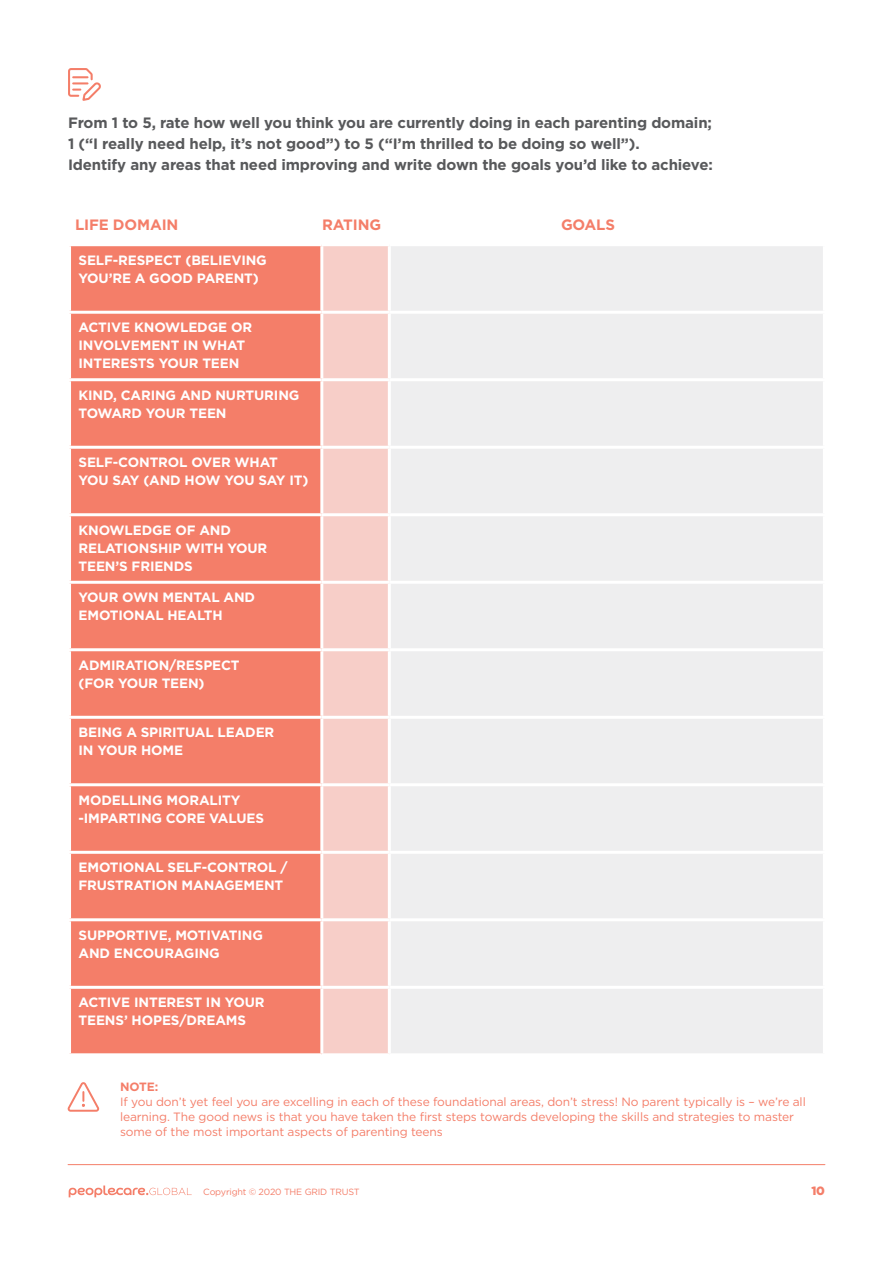
<style>
.page{position:relative;width:893px;height:1263px;background:#fff}
.page>*{position:absolute;margin:0;border:0;box-sizing:border-box;transform-origin:0 0}
.t1{font:700 15px/21px "Gotham";letter-spacing:-.01em;color:#58595b}
.t2{font:700 15px "Gotham";letter-spacing:-.01em;color:#f47e69}
.t3{font:700 13.5px/18px "Gotham";letter-spacing:-.01em;color:#fff}
.t4{font:12px/15px "Gotham";letter-spacing:-.01em;color:#f47e69}
.t5{font:700 12px "Gotham";color:#f47e69}
.t6{font:900 12px "Gotham";color:#f47e69}
.t7{font:9px "Gotham";letter-spacing:-.02em;color:#f47e69}
</style>
<div class="page">
<svg style="left:68px;top:68px;width:33px;height:33px"></svg>
<div style="left:71px;top:246px;width:249px;height:807px;background:#f47e69"></div>
<div style="left:323px;top:246px;width:65px;height:807px;background:#f7cec8"></div>
<div style="left:391px;top:246px;width:432px;height:807px;background:#eeeeef"></div>
<hr style="left:68px;top:311px;width:254px;height:3px;background:#fff">
<hr style="left:322px;top:311px;width:67px;height:3px;background:#fff">
<hr style="left:389px;top:311px;width:437px;height:3px;background:#fff">
<hr style="left:68px;top:378px;width:254px;height:3px;background:#fff">
<hr style="left:322px;top:378px;width:67px;height:3px;background:#fff">
<hr style="left:389px;top:378px;width:437px;height:3px;background:#fff">
<hr style="left:68px;top:446px;width:254px;height:3px;background:#fff">
<hr style="left:322px;top:446px;width:67px;height:3px;background:#fff">
<hr style="left:389px;top:446px;width:437px;height:3px;background:#fff">
<hr style="left:68px;top:513px;width:254px;height:3px;background:#fff">
<hr style="left:322px;top:513px;width:67px;height:3px;background:#fff">
<hr style="left:389px;top:513px;width:437px;height:3px;background:#fff">
<hr style="left:68px;top:581px;width:254px;height:3px;background:#fff">
<hr style="left:322px;top:581px;width:67px;height:3px;background:#fff">
<hr style="left:389px;top:581px;width:437px;height:3px;background:#fff">
<hr style="left:68px;top:648px;width:254px;height:3px;background:#fff">
<hr style="left:322px;top:648px;width:67px;height:3px;background:#fff">
<hr style="left:389px;top:648px;width:437px;height:3px;background:#fff">
<hr style="left:68px;top:716px;width:254px;height:3px;background:#fff">
<hr style="left:322px;top:716px;width:67px;height:3px;background:#fff">
<hr style="left:389px;top:716px;width:437px;height:3px;background:#fff">
<hr style="left:68px;top:783px;width:254px;height:3px;background:#fff">
<hr style="left:322px;top:783px;width:67px;height:3px;background:#fff">
<hr style="left:389px;top:783px;width:437px;height:3px;background:#fff">
<hr style="left:68px;top:851px;width:254px;height:3px;background:#fff">
<hr style="left:322px;top:851px;width:67px;height:3px;background:#fff">
<hr style="left:389px;top:851px;width:437px;height:3px;background:#fff">
<hr style="left:68px;top:918px;width:254px;height:3px;background:#fff">
<hr style="left:322px;top:918px;width:67px;height:3px;background:#fff">
<hr style="left:389px;top:918px;width:437px;height:3px;background:#fff">
<hr style="left:68px;top:986px;width:254px;height:3px;background:#fff">
<hr style="left:322px;top:986px;width:67px;height:3px;background:#fff">
<hr style="left:389px;top:986px;width:437px;height:3px;background:#fff">
<svg style="left:68px;top:1082px;width:31px;height:30px"></svg>
<hr style="left:68px;top:1164px;width:757px;height:1px;background:#f47e69">
<svg style="left:69px;top:1185px;width:123px;height:12px"></svg>
<p class="t1" style="left:68px;top:112px;width:646px">From 1 to 5, rate how well you think you are currently doing in each parenting domain;<br>1 (“I really need help, it’s not good”) to 5 (“I’m thrilled to be doing so well”).<br>Identify any areas that need improving and write down the goals you’d like to achieve:</p>
<p class="t2" style="left:75px;top:215px;width:105px">LIFE DOMAIN</p>
<p class="t2" style="left:322px;top:215px;width:60px">RATING</p>
<p class="t2" style="left:561px;top:215px;width:55px">GOALS</p>
<p class="t3" style="left:79px;top:251px;width:190px">SELF-RESPECT (BELIEVING<br>YOU’RE A GOOD PARENT)</p>
<p class="t3" style="left:79px;top:318px;width:175px">ACTIVE KNOWLEDGE OR<br>INVOLVEMENT IN WHAT<br>INTERESTS YOUR TEEN</p>
<p class="t3" style="left:79px;top:386px;width:222px">KIND, CARING AND NURTURING<br>TOWARD YOUR TEEN</p>
<p class="t3" style="left:79px;top:453px;width:231px">SELF-CONTROL OVER WHAT<br>YOU SAY (AND HOW YOU SAY IT)</p>
<p class="t3" style="left:79px;top:521px;width:190px">KNOWLEDGE OF AND<br>RELATIONSHIP WITH YOUR<br>TEEN’S FRIENDS</p>
<p class="t3" style="left:79px;top:588px;width:178px">YOUR OWN MENTAL AND<br>EMOTIONAL HEALTH</p>
<p class="t3" style="left:79px;top:656px;width:163px">ADMIRATION/RESPECT (FOR YOUR TEEN)</p>
<p class="t3" style="left:79px;top:723px;width:197px">BEING A SPIRITUAL LEADER<br>IN YOUR HOME</p>
<p class="t3" style="left:79px;top:791px;width:187px">MODELLING MORALITY -IMPARTING CORE VALUES</p>
<p class="t3" style="left:79px;top:858px;width:211px">EMOTIONAL SELF-CONTROL /<br>FRUSTRATION MANAGEMENT</p>
<p class="t3" style="left:79px;top:926px;width:186px">SUPPORTIVE, MOTIVATING<br>AND ENCOURAGING</p>
<p class="t3" style="left:79px;top:993px;width:188px">ACTIVE INTEREST IN YOUR<br>TEENS’ HOPES/DREAMS</p>
<p class="t5" style="left:120px;top:1078px;width:40px">NOTE:</p>
<p class="t4" style="left:120px;top:1094px;width:687px">If you don’t yet feel you are excelling in each of these foundational areas, don’t stress! No parent typically is – we’re all learning. The good news is that you have taken the first steps towards developing the skills and strategies to master some of the most important aspects of parenting teens</p>
<p class="t7" style="left:203px;top:1186px;width:158px">Copyright © 2020 THE GRID TRUST</p>
<p class="t6" style="left:811px;top:1182px;width:15px">10</p>
</div>
